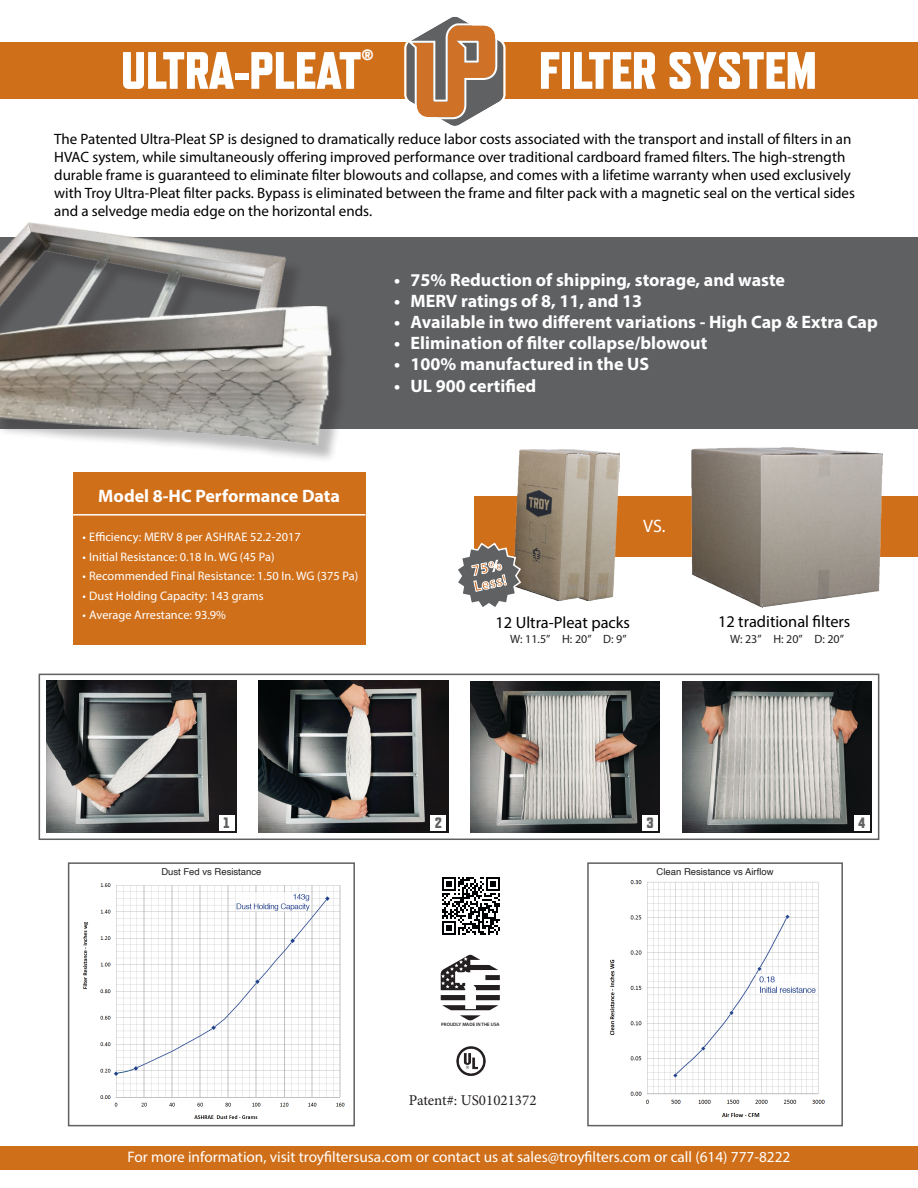
<style>
.page{position:relative;width:918px;height:1188px;background:#fff}
.page>*{position:absolute;margin:0;border:0;box-sizing:border-box;transform-origin:0 0}
.t1{font:800 52.5px "Refrigerator Deluxe";color:#fff}
.t2{font:700 18px "Myriad Pro";color:#fff}
.t3{font:18px "Myriad Pro";color:#fff}
.t4{font:16.35px "Myriad Pro";color:#000}
.t5{font:15.3px "Myriad Pro";color:#fff}
.t6{font:15px/18px "Myriad Pro";color:#000}
.t7{font:15px "Minion Pro";color:#231f20}
.t8{font:800 15px "Refrigerator Deluxe";color:#5f6062}
.t9{font:12.3px "Myriad Pro";color:#fff}
.t10{font:12px "Myriad Pro";color:#231f20}
.t11{font:9.45px "Helvetica";color:#231f20}
.t12{font:600 4.8px "Myriad Pro";color:#231f20}
</style>
<div class="page">
<div style="left:0;top:1146px;width:918px;height:24px;background:#d06f19"></div>
<div style="left:474px;top:497px;width:444px;height:60px;background:#d06f19"></div>
<img style="left:691px;top:447px;width:192px;height:161px">
<img style="left:513px;top:449px;width:106px;height:151px">
<div style="left:0;top:43px;width:918px;height:56px;background:#d06f19"></div>
<div style="left:0;top:238px;width:918px;height:191px;background:#5f6062"></div>
<img style="left:83px;top:883px;width:262px;height:236px">
<img style="left:609px;top:880px;width:216px;height:238px">
<div style="left:73px;top:473px;width:292px;height:172px;background:#d06f19"></div>
<hr style="left:64px;top:514px;width:301px;height:2px;background:#fff">
<img style="left:456px;top:1046px;width:30px;height:30px">
<img style="left:442px;top:877px;width:58px;height:58px">
<svg style="left:441px;top:955px;width:59px;height:65px"></svg>
<div style="left:39px;top:674px;width:840px;height:166px;border:2px solid #5f6062"></div>
<div style="left:68px;top:862px;width:287px;height:264px;border:2px solid #5f6062"></div>
<div style="left:587px;top:862px;width:256px;height:264px;border:2px solid #5f6062"></div>
<svg style="left:458px;top:542px;width:64px;height:65px"></svg>
<img style="left:47px;top:681px;width:189px;height:151px">
<img style="left:258px;top:681px;width:190px;height:152px">
<img style="left:470px;top:681px;width:190px;height:151px">
<img style="left:682px;top:681px;width:189px;height:151px">
<div style="left:854px;top:815px;width:15px;height:16px;background:#fff"></div>
<div style="left:431px;top:815px;width:15px;height:16px;background:#fff"></div>
<div style="left:219px;top:815px;width:15px;height:15px;background:#fff"></div>
<div style="left:643px;top:815px;width:15px;height:16px;background:#fff"></div>
<div style="left:0;top:225px;width:349px;height:238px;background:#231f20;opacity:.3"></div>
<img style="left:0;top:222px;width:312px;height:83px">
<img style="left:0;top:305px;width:331px;height:140px">
<svg style="left:404px;top:16px;width:102px;height:110px"></svg>
<p class="t1" style="left:121px;top:39px;width:254px">ULTRA-PLEAT<sup>®</sup></p>
<p class="t1" style="left:539px;top:39px;width:279px">FILTER SYSTEM</p>
<p class="t6" style="left:54px;top:130px;width:802px">The Patented Ultra-Pleat SP is designed to dramatically reduce labor costs associated with the transport and install of filters in an HVAC system, while simultaneously offering improved performance over traditional cardboard framed filters. The high-strength durable frame is guaranteed to eliminate filter blowouts and collapse, and comes with a lifetime warranty when used exclusively with Troy Ultra-Pleat filter packs. Bypass is eliminated between the frame and filter pack with a magnetic seal on the vertical sides and a selvedge media edge on the horizontal ends.</p>
<p class="t2" style="left:394px;top:269px;width:393px">• 75% Reduction of shipping, storage, and waste</p>
<p class="t2" style="left:394px;top:290px;width:250px">• MERV ratings of 8, 11, and 13</p>
<p class="t2" style="left:394px;top:311px;width:485px">• Available in two different variations - High Cap &amp; Extra Cap</p>
<p class="t2" style="left:394px;top:332px;width:315px">• Elimination of filter collapse/blowout</p>
<p class="t2" style="left:394px;top:353px;width:257px">• 100% manufactured in the US</p>
<p class="t2" style="left:394px;top:374px;width:144px">• UL 900 certified</p>
<p class="t2" style="left:98px;top:484px;width:243px">Model 8-HC Performance Data</p>
<p class="t9" style="left:82px;top:530px;width:220px">• Efficiency: MERV 8 per ASHRAE 52.2-2017</p>
<p class="t9" style="left:82px;top:549px;width:194px">• Initial Resistance: 0.18 In. WG (45 Pa)</p>
<p class="t9" style="left:82px;top:569px;width:277px">• Recommended Final Resistance: 1.50 In. WG (375 Pa)</p>
<p class="t9" style="left:82px;top:588px;width:183px">• Dust Holding Capacity: 143 grams</p>
<p class="t9" style="left:82px;top:608px;width:145px">• Average Arrestance: 93.9%</p>
<p class="t3" style="left:643px;top:515px;width:24px">VS.</p>
<p class="t4" style="left:496px;top:612px;width:136px">12 Ultra-Pleat packs</p>
<p class="t4" style="left:718px;top:612px;width:134px">12 traditional filters</p>
<p class="t10" style="left:510px;top:632px;width:118px">W: 11.5” H: 20” D: 9”</p>
<p class="t10" style="left:730px;top:632px;width:115px">W: 23” H: 20” D: 20”</p>
<p class="t8" style="left:224px;top:814px;width:7px">1</p>
<p class="t8" style="left:435px;top:814px;width:9px">2</p>
<p class="t8" style="left:647px;top:814px;width:9px">3</p>
<p class="t8" style="left:858px;top:814px;width:9px">4</p>
<p class="t11" style="left:161px;top:864px;width:102px">Dust Fed vs Resistance</p>
<p class="t11" style="left:657px;top:865px;width:118px">Clean Resistance vs Airflow</p>
<p class="t12" style="left:441px;top:1021px;width:60px">PROUDLY MADE IN THE USA</p>
<p class="t7" style="left:409px;top:1090px;width:129px">Patent#: US01021372</p>
<p class="t5" style="left:128px;top:1148px;width:664px">For more information, visit troyfiltersusa.com or contact us at sales@troyfilters.com or call (614) 777-8222</p>
</div>
